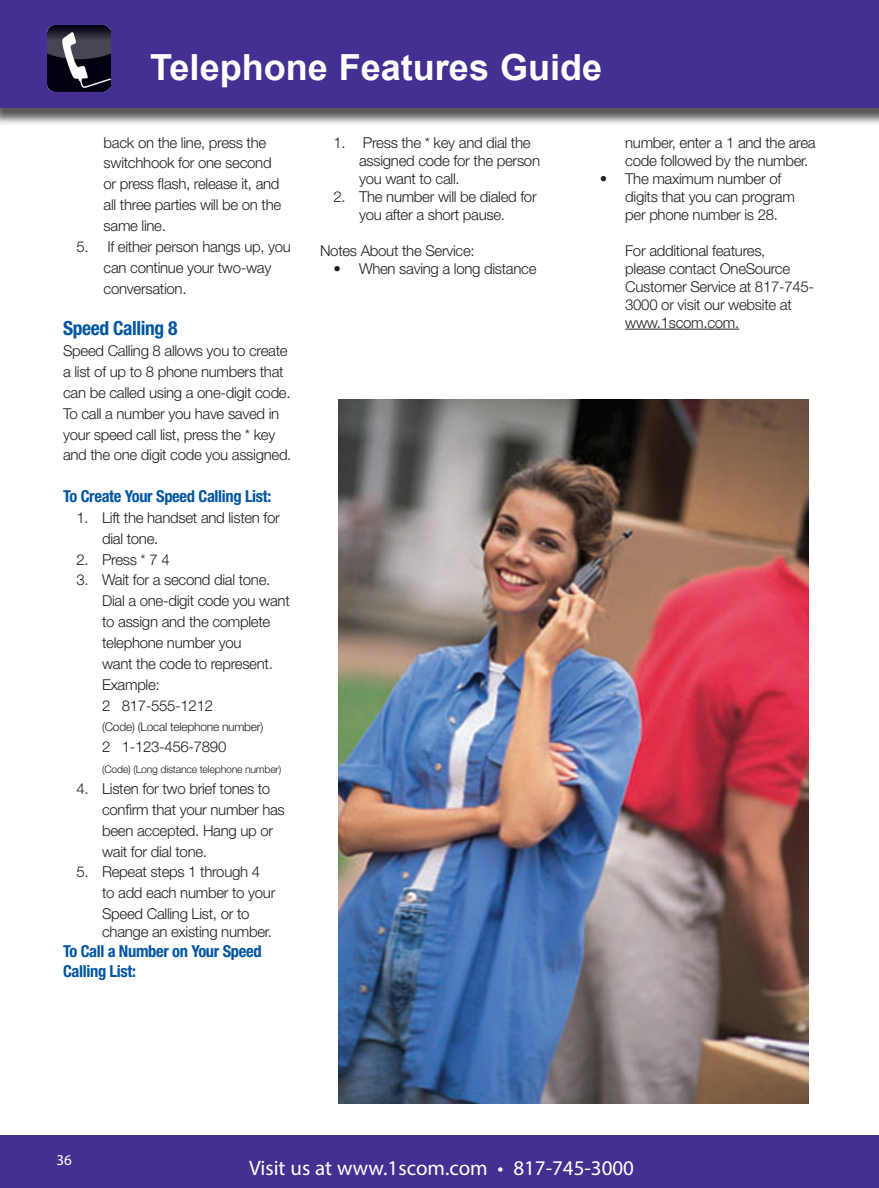
<style>
.page{position:relative;width:879px;height:1188px;background:#fff}
.page>*{position:absolute;margin:0;border:0;box-sizing:border-box;transform-origin:0 0}
.text{font:700 36px "Arial";color:#fff}
.text-2{font:21px "Myriad Pro";color:#fff}
.t1{font:700 condensed 19.5px "Helvetica Neue LT Std";letter-spacing:-.02em;color:#0155a5}
.t2{font:700 condensed 16.5px/19.8px "Helvetica Neue LT Std";letter-spacing:-.02em;color:#0155a5}
.t3{font:300 15px/20.9px "Helvetica Neue LT Std";letter-spacing:-.02em;color:#231f20}
.text-3{font:15px "Myriad Pro";color:#fff}
.t4{font:300 12px "Helvetica Neue LT Std";letter-spacing:-.02em;color:#231f20}
.t5{font:300 10.5px "Helvetica Neue LT Std";letter-spacing:-.02em;color:#231f20}
</style>
<div class="page">
<div style="left:0;top:0;width:878px;height:126px;background:#231f20;opacity:.75"></div>
<div style="left:0;top:0;width:878px;height:107px;background:#452f92"></div>
<img style="left:338px;top:399px;width:470px;height:705px">
<hr style="left:625px;top:329px;width:113px;height:1px;background:#231f20">
<div style="left:0;top:1136px;width:878px;height:52px;background:#452f92"></div>
<img style="left:47px;top:25px;width:63px;height:67px">
<p class="text" style="left:150px;top:43px;width:453px">Telephone Features Guide</p>
<p class="t3" style="left:104px;top:132px;width:179px">back on the line, press the switchhook for one second or press flash, release it, and all three parties will be on the same line.</p>
<p class="t3" style="left:104px;top:236px;width:189px;text-indent:-27px">5. If either person hangs up, you can continue your two-way conversation.</p>
<p class="t1" style="left:63px;top:317px;width:116px">Speed Calling 8</p>
<p class="t3" style="left:63px;top:340px;width:230px">Speed Calling 8 allows you to create a list of up to 8 phone numbers that can be called using a one-digit code.<br>To call a number you have saved in your speed call list, press the * key and the one digit code you assigned.</p>
<p class="t2" style="left:63px;top:486px;width:210px">To Create Your Speed Calling List:</p>
<p class="t3" style="left:102px;top:507px;width:179px;text-indent:-26px">1. Lift the handset and listen for dial tone.</p>
<p class="t3" style="left:76px;top:549px;width:95px">2. Press * 7 4</p>
<p class="t3" style="left:102px;top:569px;width:189px;text-indent:-26px">3. Wait for a second dial tone.<br>Dial a one-digit code you want to assign and the complete telephone number you<br>want the code to represent.<br>Example:</p>
<p class="t3" style="left:102px;top:695px;width:112px">2 817-555-1212</p>
<p class="t4" style="left:102px;top:720px;width:163px">(Code) (Local telephone number)</p>
<p class="t3" style="left:102px;top:736px;width:126px">2 1-123-456-7890</p>
<p class="t5" style="left:102px;top:763px;width:180px">(Code) (Long distance telephone number)</p>
<p class="t3" style="left:102px;top:778px;width:184px;text-indent:-26px">4. Listen for two brief tones to confirm that your number has been accepted. Hang up or wait for dial tone.</p>
<p class="t3" style="left:102px;top:861px;width:175px;text-indent:-26px">5. Repeat steps 1 through 4 to add each number to your<br>Speed Calling List, or to</p>
<p class="t3" style="left:102px;top:921px;width:171px">change an existing number.</p>
<p class="t2" style="left:63px;top:941px;width:200px">To Call a Number on Your Speed<br>Calling List:</p>
<p class="t3" style="left:359px;top:133px;width:182px;line-height:18px;text-indent:-26px">1. Press the * key and dial the assigned code for the person you want to call.</p>
<p class="t3" style="left:333px;top:187px;width:204px;line-height:18px;text-align:center">2. The number will be dialed for you after a short pause.</p>
<p class="t3" style="left:320px;top:240px;width:156px">Notes About the Service:</p>
<p class="t3" style="left:333px;top:258px;width:204px">• When saving a long distance</p>
<p class="t3" style="left:625px;top:133px;width:192px;line-height:18px">number, enter a 1 and the area code followed by the number.</p>
<p class="t3" style="left:625px;top:169px;width:171px;line-height:18px;text-indent:-26px">• The maximum number of digits that you can program per phone number is 28.</p>
<p class="t3" style="left:625px;top:241px;width:190px;line-height:18px">For additional features,<br>please contact OneSource<br>Customer Service at 817-745-<br>3000 or visit our website at www.1scom.com.</p>
<p class="text-3" style="left:56px;top:1150px;width:17px">36</p>
<p class="text-2" style="left:249px;top:1155px;width:386px">Visit us at www.1scom.com • 817-745-3000</p>
</div>
